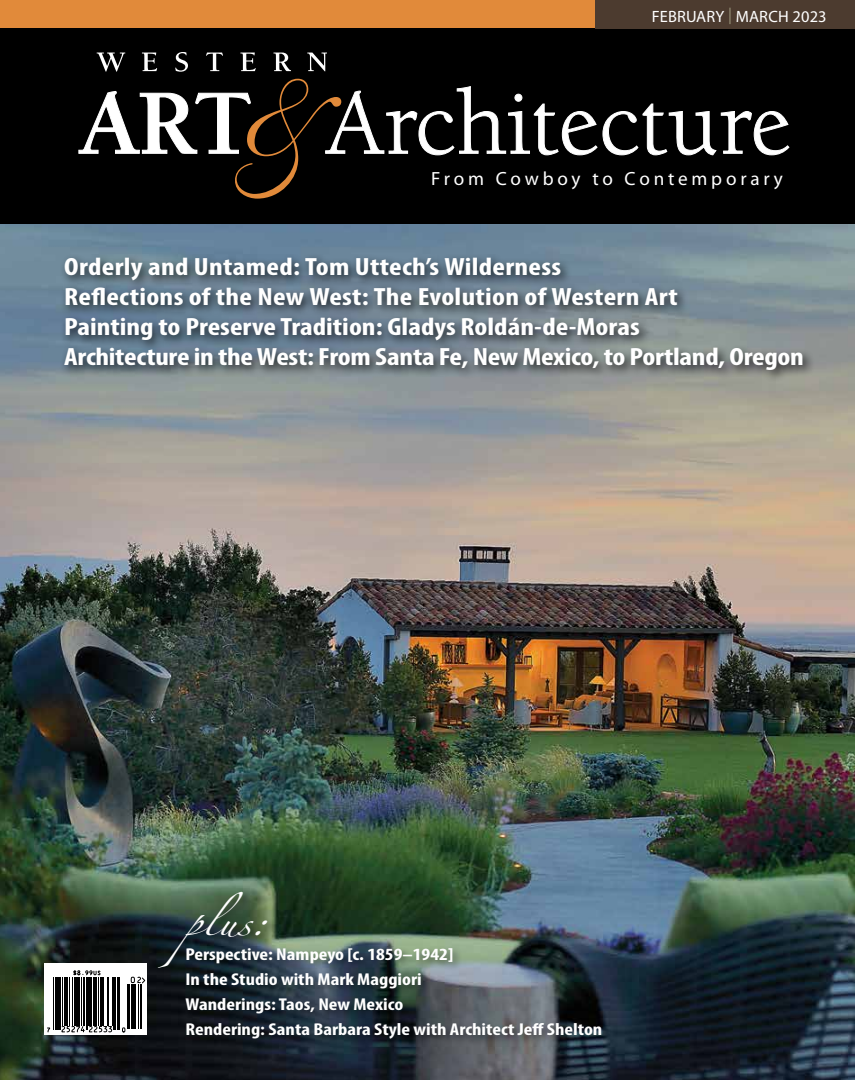
<style>
.page{position:relative;width:855px;height:1080px;background:#fff}
.page>*{position:absolute;margin:0;border:0;box-sizing:border-box;transform-origin:0 0}
.t1{font:25.75px "Zapfino";color:#fff;scale:1.2 1}
.t2{font:700 condensed 25px/30px "Myriad Pro";color:#fff;scale:1.2 1}
.t3{font:19.12px "Myriad";letter-spacing:.2em;color:#fff}
.t4{font:700 condensed 17.25px/25px "Myriad Pro";color:#fff;scale:1.2 1}
.t5{font:16.38px "Myriad";letter-spacing:.01em;color:#fff}
.s1{font-family:"Myriad Pro";color:#958f76}
</style>
<div class="page">
<img style="left:0;top:224px;width:855px;height:856px">
<div style="left:0;top:0;width:619px;height:30px;background:#e18a3a"></div>
<svg style="left:45px;top:964px;width:102px;height:71px"></svg>
<hr style="left:54px;top:977px;width:1px;height:52px;background:#000">
<hr style="left:55px;top:977px;width:1px;height:52px;background:#000">
<hr style="left:56px;top:977px;width:2px;height:52px;background:#000">
<hr style="left:59px;top:977px;width:1px;height:52px;background:#000">
<hr style="left:62px;top:977px;width:1px;height:49px;background:#000">
<hr style="left:64px;top:977px;width:1px;height:49px;background:#000">
<hr style="left:66px;top:977px;width:1px;height:49px;background:#000">
<hr style="left:70px;top:977px;width:1px;height:49px;background:#000">
<hr style="left:72px;top:977px;width:1px;height:49px;background:#000">
<hr style="left:74px;top:977px;width:1px;height:49px;background:#000">
<hr style="left:76px;top:977px;width:2px;height:49px;background:#000">
<hr style="left:79px;top:977px;width:1px;height:49px;background:#000">
<hr style="left:81px;top:977px;width:1px;height:49px;background:#000">
<hr style="left:84px;top:977px;width:1px;height:49px;background:#000">
<hr style="left:86px;top:977px;width:1px;height:52px;background:#000">
<hr style="left:87px;top:977px;width:1px;height:52px;background:#000">
<hr style="left:89px;top:977px;width:1px;height:49px;background:#000">
<hr style="left:91px;top:977px;width:1px;height:49px;background:#000">
<hr style="left:94px;top:977px;width:1px;height:49px;background:#000">
<hr style="left:96px;top:977px;width:1px;height:49px;background:#000">
<hr style="left:98px;top:977px;width:1px;height:49px;background:#000">
<hr style="left:101px;top:977px;width:2px;height:49px;background:#000">
<hr style="left:103px;top:977px;width:1px;height:49px;background:#000">
<hr style="left:107px;top:977px;width:1px;height:49px;background:#000">
<hr style="left:108px;top:977px;width:1px;height:49px;background:#000">
<hr style="left:112px;top:977px;width:1px;height:49px;background:#000">
<hr style="left:113px;top:977px;width:2px;height:52px;background:#000">
<hr style="left:117px;top:977px;width:1px;height:52px;background:#000">
<hr style="left:118px;top:977px;width:1px;height:52px;background:#000">
<hr style="left:120px;top:977px;width:1px;height:52px;background:#000">
<hr style="left:127px;top:984px;width:1px;height:45px;background:#000">
<hr style="left:129px;top:984px;width:1px;height:45px;background:#000">
<hr style="left:131px;top:984px;width:1px;height:45px;background:#000">
<hr style="left:133px;top:984px;width:2px;height:45px;background:#000">
<hr style="left:136px;top:984px;width:1px;height:45px;background:#000">
<hr style="left:138px;top:984px;width:1px;height:45px;background:#000">
<hr style="left:140px;top:984px;width:1px;height:45px;background:#000">
<svg style="left:47px;top:1028px;width:3px;height:4px"></svg>
<svg style="left:61px;top:1026px;width:51px;height:7px"></svg>
<svg style="left:122px;top:1027px;width:3px;height:5px"></svg>
<svg style="left:73px;top:970px;width:28px;height:5px"></svg>
<svg style="left:131px;top:977px;width:15px;height:7px"></svg>
<div style="left:0;top:29px;width:855px;height:195px;background:#000"></div>
<svg style="left:78px;top:86px;width:712px;height:70px"></svg>
<svg style="left:97px;top:52px;width:246px;height:147px"></svg>
<div style="left:595px;top:0;width:260px;height:29px;background:#4c3b2f"></div>
<div style="left:155px;top:889px;width:457px;height:160px;background:#000;opacity:.35"></div>
<div style="left:59px;top:253px;width:755px;height:129px;background:#000;opacity:.75"></div>
<p class="t5" style="left:652px;top:8px;width:176px">FEBRUARY <span class="s1">|</span> MARCH 2023</p>
<p class="t3" style="left:431px;top:169px;width:353px">From Cowboy to Contemporary</p>
<p class="t2" style="left:64px;top:252px;width:618px">Orderly and Untamed: Tom Uttech’s Wilderness<br>Reflections of the New West: The Evolution of Western Art<br>Painting to Preserve Tradition: Gladys Roldán-de-Moras<br>Architecture in the West: From Santa Fe, New Mexico, to Portland, Oregon</p>
<p class="t1" style="left:185px;top:911px;width:70px">plus :</p>
<p class="t4" style="left:185px;top:942px;width:349px">Perspective: Nampeyo [c. 1859–1942]<br>In the Studio with Mark Maggiori<br>Wanderings: Taos, New Mexico<br>Rendering: Santa Barbara Style with Architect Jeff Shelton</p>
</div>
